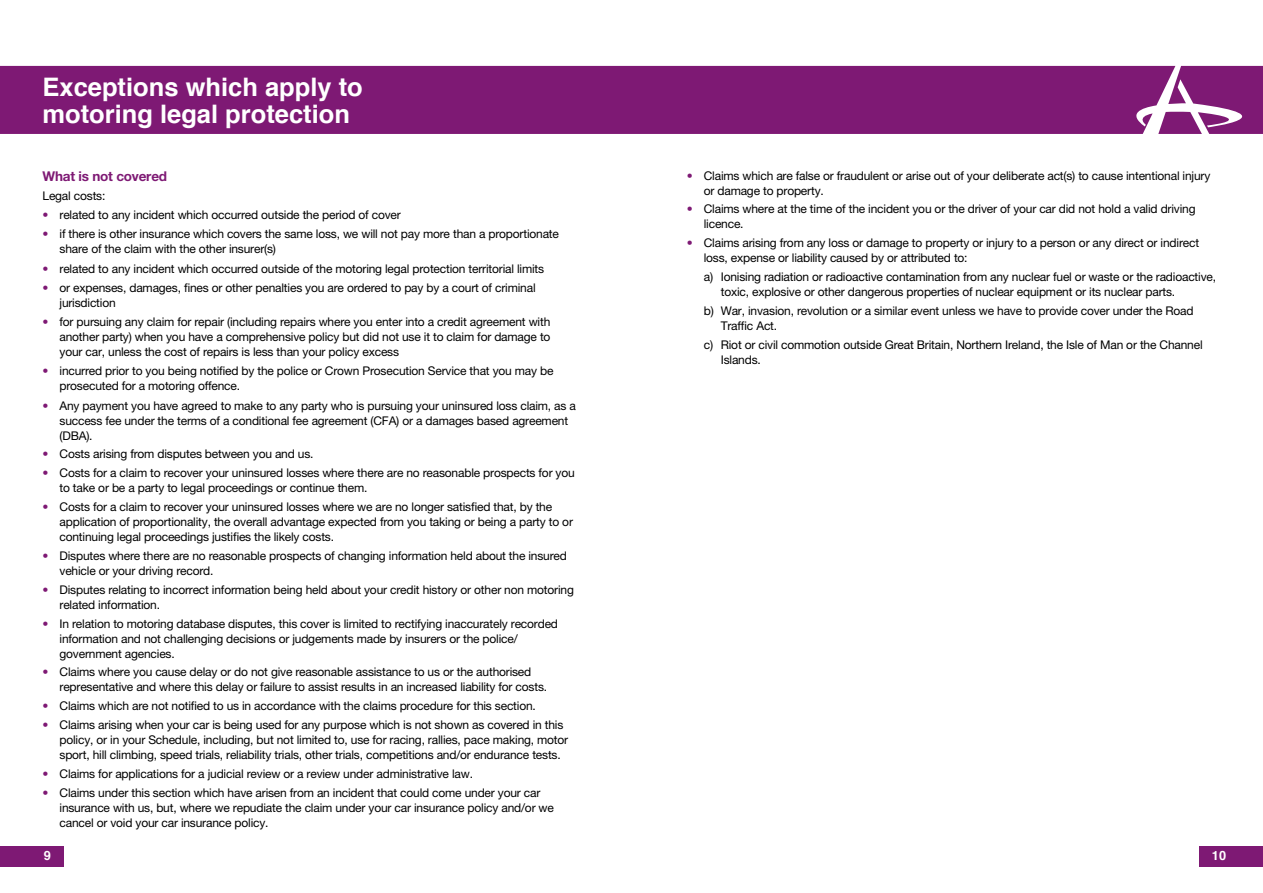
<style>
.page{position:relative;width:1263px;height:893px;background:#fff}
.page>*{position:absolute;margin:0;border:0;box-sizing:border-box;transform-origin:0 0}
.t1{font:700 25.5px/27px "Helvetica";color:#fff}
.t2{font:700 13.5px "Helvetica Neue";letter-spacing:-.015em;color:#7e1974}
.t3{font:700 12.75px "Helvetica";color:#fff}
.t4{font:12px/15px "Helvetica Neue";letter-spacing:-.015em;color:#000}
.s1{color:#7e1974}
</style>
<div class="page">
<div style="left:0;top:66px;width:1158px;height:68px;background:#7e1974"></div>
<svg style="left:1158px;top:66px;width:105px;height:68px"></svg>
<div style="left:1199px;top:846px;width:64px;height:20px;background:#7e1974"></div>
<div style="left:0;top:846px;width:64px;height:20px;background:#7e1974"></div>
<h1 class="t1" style="left:43px;top:74px;width:322px">Exceptions which apply to motoring legal protection</h1>
<p class="t2" style="left:43px;top:167px;width:126px">What is not covered</p>
<p class="t4" style="left:43px;top:188px;width:64px">Legal costs:</p>
<p class="t4" style="left:43px;top:207px;width:360px"><span class="s1">•</span> related to any incident which occurred outside the period of cover</p>
<p class="t4" style="left:60px;top:226px;width:501px;text-indent:-17px"><span class="s1">•</span> if there is other insurance which covers the same loss, we will not pay more than a proportionate share of the claim with the other insurer(s)</p>
<p class="t4" style="left:43px;top:261px;width:503px"><span class="s1">•</span> related to any incident which occurred outside of the motoring legal protection territorial limits</p>
<p class="t4" style="left:60px;top:280px;width:478px;text-indent:-17px"><span class="s1">•</span> or expenses, damages, fines or other penalties you are ordered to pay by a court of criminal jurisdiction</p>
<p class="t4" style="left:60px;top:314px;width:492px;text-align:justify;text-indent:-17px"><span class="s1">•</span> for pursuing any claim for repair (including repairs where you enter into a credit agreement with another party) when you have a comprehensive policy but did not use it to claim for damage to your car, unless the cost of repairs is less than your policy excess</p>
<p class="t4" style="left:60px;top:363px;width:495px;text-indent:-17px"><span class="s1">•</span> incurred prior to you being notified by the police or Crown Prosecution Service that you may be prosecuted for a motoring offence.</p>
<p class="t4" style="left:60px;top:398px;width:518px;text-indent:-17px"><span class="s1">•</span> Any payment you have agreed to make to any party who is pursuing your uninsured loss claim, as a success fee under the terms of a conditional fee agreement (CFA) or a damages based agreement (DBA).</p>
<p class="t4" style="left:43px;top:447px;width:272px"><span class="s1">•</span> Costs arising from disputes between you and us.</p>
<p class="t4" style="left:60px;top:465px;width:517px;text-indent:-17px"><span class="s1">•</span> Costs for a claim to recover your uninsured losses where there are no reasonable prospects for you to take or be a party to legal proceedings or continue them.</p>
<p class="t4" style="left:60px;top:499px;width:515px;text-indent:-17px"><span class="s1">•</span> Costs for a claim to recover your uninsured losses where we are no longer satisfied that, by the application of proportionality, the overall advantage expected from you taking or being a party to or continuing legal proceedings justifies the likely costs.</p>
<p class="t4" style="left:60px;top:548px;width:509px;text-indent:-17px"><span class="s1">•</span> Disputes where there are no reasonable prospects of changing information held about the insured vehicle or your driving record.</p>
<p class="t4" style="left:60px;top:582px;width:516px;text-indent:-17px"><span class="s1">•</span> Disputes relating to incorrect information being held about your credit history or other non motoring related information.</p>
<p class="t4" style="left:60px;top:616px;width:500px;text-indent:-17px"><span class="s1">•</span> In relation to motoring database disputes, this cover is limited to rectifying inaccurately recorded information and not challenging decisions or judgements made by insurers or the police/ government agencies.</p>
<p class="t4" style="left:60px;top:664px;width:489px;text-indent:-17px"><span class="s1">•</span> Claims where you cause delay or do not give reasonable assistance to us or the authorised representative and where this delay or failure to assist results in an increased liability for costs.</p>
<p class="t4" style="left:43px;top:698px;width:495px"><span class="s1">•</span> Claims which are not notified to us in accordance with the claims procedure for this section.</p>
<p class="t4" style="left:60px;top:717px;width:510px;text-indent:-17px"><span class="s1">•</span> Claims arising when your car is being used for any purpose which is not shown as covered in this policy, or in your Schedule, including, but not limited to, use for racing, rallies, pace making, motor sport, hill climbing, speed trials, reliability trials, other trials, competitions and/or endurance tests.</p>
<p class="t4" style="left:43px;top:766px;width:432px"><span class="s1">•</span> Claims for applications for a judicial review or a review under administrative law.</p>
<p class="t4" style="left:60px;top:785px;width:496px;text-indent:-17px"><span class="s1">•</span> Claims under this section which have arisen from an incident that could come under your car insurance with us, but, where we repudiate the claim under your car insurance policy and/or we cancel or void your car insurance policy.</p>
<p class="t4" style="left:704px;top:168px;width:508px;text-indent:-17px"><span class="s1">•</span> Claims which are false or fraudulent or arise out of your deliberate act(s) to cause intentional injury or damage to property.</p>
<p class="t4" style="left:704px;top:201px;width:493px;text-indent:-17px"><span class="s1">•</span> Claims where at the time of the incident you or the driver of your car did not hold a valid driving licence.</p>
<p class="t4" style="left:704px;top:235px;width:497px;text-indent:-17px"><span class="s1">•</span> Claims arising from any loss or damage to property or injury to a person or any direct or indirect loss, expense or liability caused by or attributed to:</p>
<p class="t4" style="left:721px;top:269px;width:497px;text-indent:-17px">a) Ionising radiation or radioactive contamination from any nuclear fuel or waste or the radioactive, toxic, explosive or other dangerous properties of nuclear equipment or its nuclear parts.</p>
<p class="t4" style="left:721px;top:303px;width:474px;text-indent:-17px">b) War, invasion, revolution or a similar event unless we have to provide cover under the Road<br>Traffic Act.</p>
<p class="t4" style="left:721px;top:337px;width:483px;text-indent:-17px">c) Riot or civil commotion outside Great Britain, Northern Ireland, the Isle of Man or the Channel<br>Islands.</p>
<p class="t3" style="left:44px;top:845px;width:9px">9</p>
<p class="t3" style="left:1212px;top:845px;width:16px">10</p>
</div>
